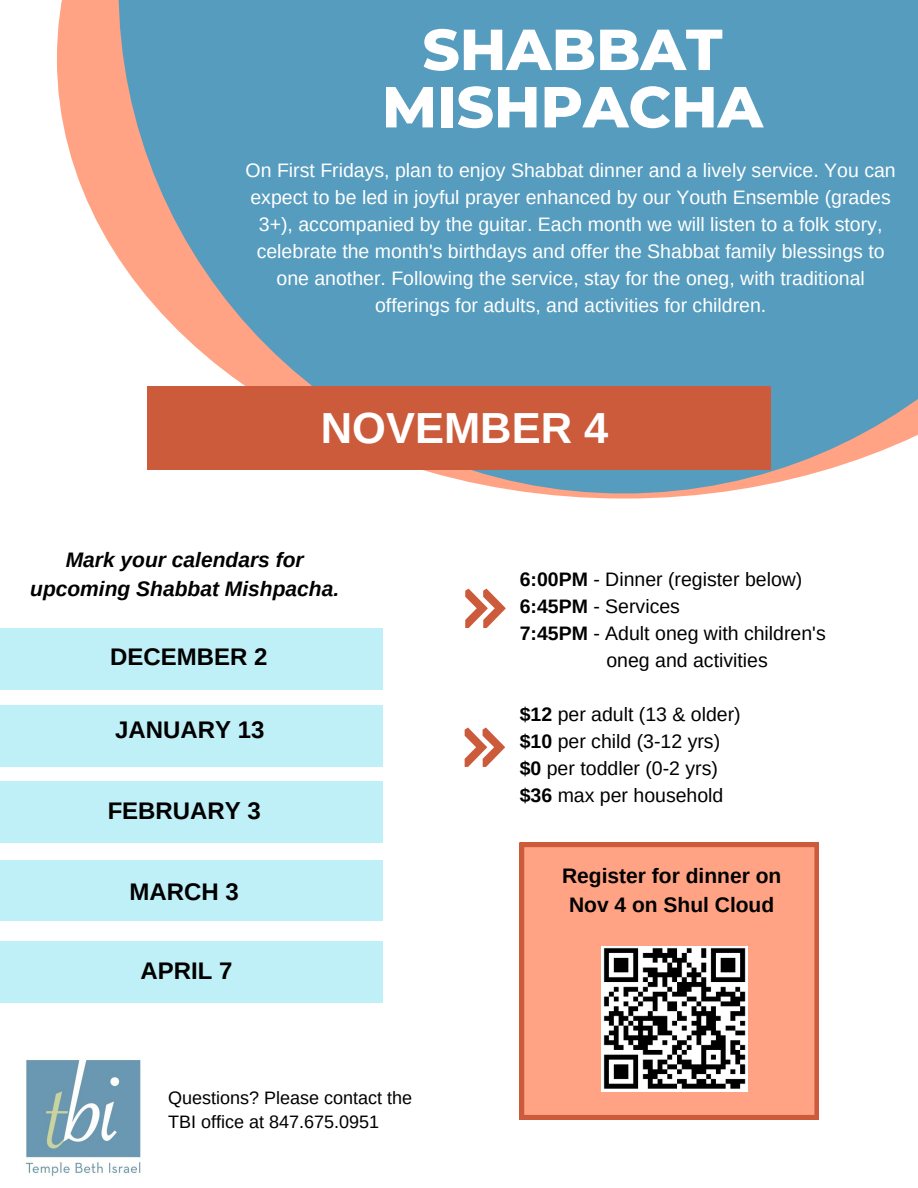
<style>
.page{position:relative;width:918px;height:1188px;background:#fff}
.page>*{position:absolute;margin:0;border:0;box-sizing:border-box;transform-origin:0 0}
.t1{font:800 57.75px/57.3px "Montserrat";color:#fff;text-align:center}
.t2{font:700 43.5px "Arimo";color:#fff}
.t3{font:700 24px "Arimo";color:#000}
.t4{font:italic 700 21px/29.2px "Arimo";color:#000;text-align:center}
.t5{font:700 21px/29.2px "Arimo";color:#000;text-align:center}
.t6{font:19.5px/27px "Arimo";color:#fff;text-align:center}
.t7{font:19.5px/27px "Arimo";color:#000}
.t8{font:18px/24.8px "Arimo";color:#000}
.s1{font-weight:700}
</style>
<div class="page">
<svg style="left:57px;top:0;width:656px;height:499px"></svg>
<svg style="left:119px;top:0;width:799px;height:493px;background:#6da3be"></svg>
<div style="left:147px;top:387px;width:624px;height:83px;background:#cb5b3b"></div>
<div style="left:0;top:628px;width:382px;height:62px;background:#c0f0f7"></div>
<div style="left:0;top:705px;width:383px;height:62px;background:#c0f0f7"></div>
<div style="left:0;top:781px;width:383px;height:62px;background:#c0f0f7"></div>
<div style="left:0;top:861px;width:383px;height:60px;background:#c0f0f7"></div>
<div style="left:0;top:941px;width:383px;height:62px;background:#c0f0f7"></div>
<img style="left:25px;top:1060px;width:116px;height:116px">
<svg style="left:520px;top:843px;width:299px;height:276px;background:#fa9d7e"></svg>
<img style="left:602px;top:947px;width:146px;height:145px">
<svg style="left:465px;top:589px;width:41px;height:39px"></svg>
<svg style="left:465px;top:728px;width:40px;height:39px"></svg>
<h1 class="t1" style="left:382px;top:21px;width:383px">SHABBAT<br>MISHPACHA</h1>
<p class="t6" style="left:246px;top:157px;width:652px">On First Fridays, plan to enjoy Shabbat dinner and a lively service. You can expect to be led in joyful prayer enhanced by our Youth Ensemble (grades 3+), accompanied by the guitar. Each month we will listen to a folk story, celebrate the month's birthdays and offer the Shabbat family blessings to one another. Following the service, stay for the oneg, with traditional offerings for adults, and activities for children.</p>
<h2 class="t2" style="left:321px;top:404px;width:289px">NOVEMBER 4</h2>
<p class="t4" style="left:30px;top:545px;width:311px">Mark your calendars for upcoming Shabbat Mishpacha.</p>
<p class="t3" style="left:110px;top:643px;width:159px">DECEMBER 2</p>
<p class="t3" style="left:115px;top:716px;width:151px">JANUARY 13</p>
<p class="t3" style="left:108px;top:798px;width:155px">FEBRUARY 3</p>
<p class="t3" style="left:130px;top:878px;width:111px">MARCH 3</p>
<p class="t3" style="left:141px;top:958px;width:93px">APRIL 7</p>
<p class="t8" style="left:168px;top:1085px;width:245px">Questions? Please contact the<br>TBI office at 847.675.0951</p>
<p class="t7" style="left:520px;top:566px;width:284px"><span class="s1">6:00PM</span> - Dinner (register below)</p>
<p class="t7" style="left:520px;top:593px;width:162px"><span class="s1">6:45PM</span> - Services</p>
<p class="t7" style="left:520px;top:620px;width:308px"><span class="s1">7:45PM</span> - Adult oneg with children's</p>
<p class="t7" style="left:606px;top:647px;width:163px">oneg and activities</p>
<p class="t7" style="left:520px;top:701px;width:223px"><span class="s1">$12</span> per adult (13 &amp; older) <span class="s1">$10</span> per child (3-12 yrs) <span class="s1">$0</span> per toddler (0-2 yrs) <span class="s1">$36</span> max per household</p>
<p class="t5" style="left:562px;top:861px;width:221px">Register for dinner on<br>Nov 4 on Shul Cloud</p>
</div>
